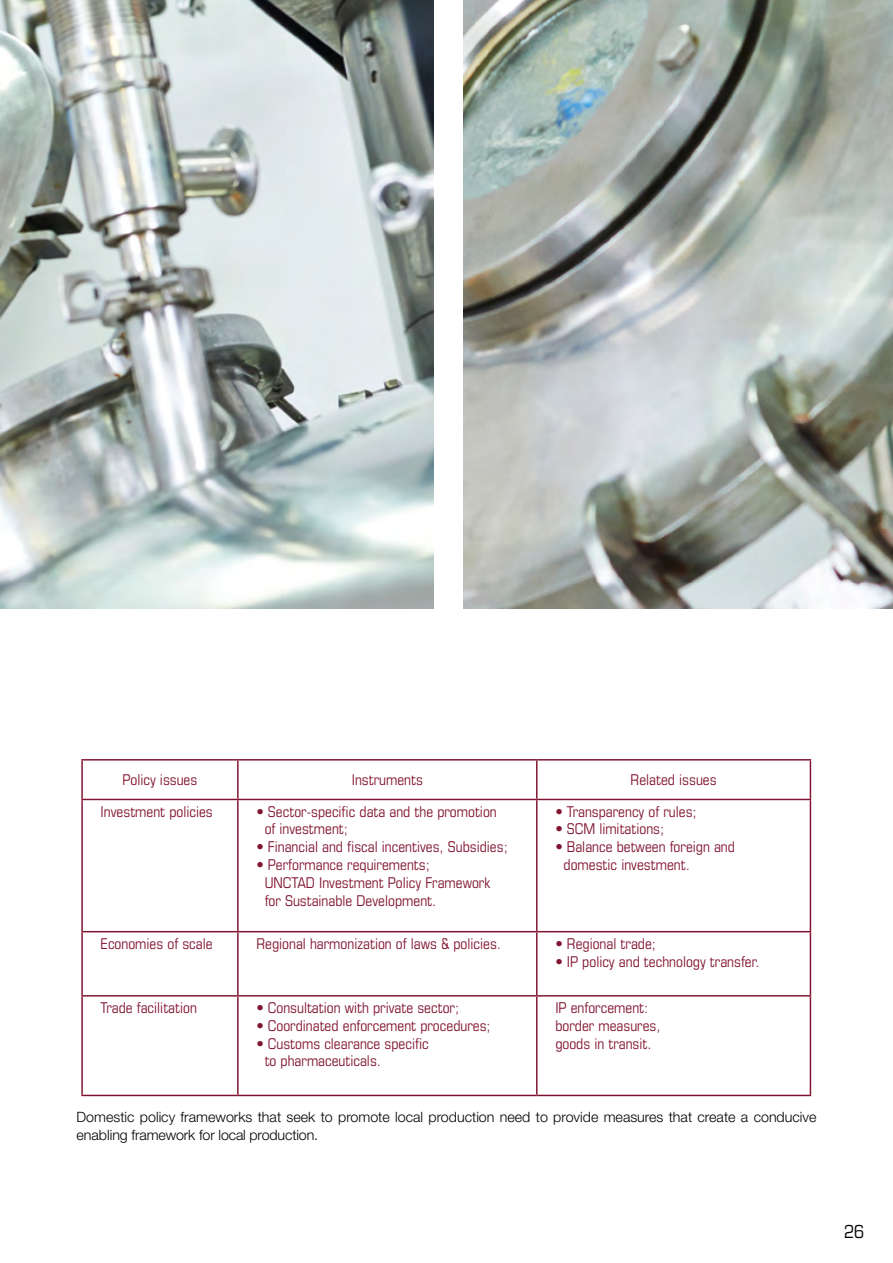
<style>
.page{position:relative;width:893px;height:1263px;background:#fff}
.page>*{position:absolute;margin:0;border:0;box-sizing:border-box;transform-origin:0 0}
.t1{font:condensed 18px "Eurostile LT Std";color:#000}
.t2{font:condensed 14.85px/17.9px "Eurostile LT Std";color:#811531}
.t3{font:300 14.25px/18px "Helvetica Neue LT Std";color:#000}
</style>
<div class="page">
<img style="left:0;top:0;width:434px;height:608px">
<img style="left:463px;top:0;width:430px;height:608px">
<svg style="left:83px;top:760px;width:727px;height:335px"></svg>
<hr style="left:81px;top:759px;width:157px;height:1px;background:#811531">
<hr style="left:81px;top:760px;width:2px;height:39px;background:#811531">
<hr style="left:238px;top:759px;width:299px;height:1px;background:#811531">
<hr style="left:237px;top:760px;width:2px;height:39px;background:#811531">
<hr style="left:537px;top:759px;width:274px;height:1px;background:#811531">
<hr style="left:536px;top:760px;width:1px;height:39px;background:#811531">
<hr style="left:810px;top:760px;width:1px;height:39px;background:#811531">
<hr style="left:81px;top:799px;width:157px;height:1px;background:#811531">
<hr style="left:81px;top:800px;width:2px;height:131px;background:#811531">
<hr style="left:238px;top:799px;width:299px;height:1px;background:#811531">
<hr style="left:237px;top:800px;width:2px;height:131px;background:#811531">
<hr style="left:537px;top:799px;width:274px;height:1px;background:#811531">
<hr style="left:536px;top:800px;width:1px;height:131px;background:#811531">
<hr style="left:810px;top:800px;width:1px;height:131px;background:#811531">
<hr style="left:81px;top:931px;width:157px;height:1px;background:#811531">
<hr style="left:81px;top:932px;width:2px;height:63px;background:#811531">
<hr style="left:238px;top:931px;width:299px;height:1px;background:#811531">
<hr style="left:237px;top:932px;width:2px;height:63px;background:#811531">
<hr style="left:537px;top:931px;width:274px;height:1px;background:#811531">
<hr style="left:536px;top:932px;width:1px;height:63px;background:#811531">
<hr style="left:810px;top:932px;width:1px;height:63px;background:#811531">
<hr style="left:81px;top:995px;width:157px;height:1px;background:#811531">
<hr style="left:81px;top:996px;width:2px;height:99px;background:#811531">
<hr style="left:238px;top:995px;width:299px;height:1px;background:#811531">
<hr style="left:237px;top:996px;width:2px;height:99px;background:#811531">
<hr style="left:537px;top:995px;width:274px;height:1px;background:#811531">
<hr style="left:536px;top:996px;width:1px;height:99px;background:#811531">
<hr style="left:810px;top:996px;width:1px;height:99px;background:#811531">
<hr style="left:81px;top:1095px;width:157px;height:1px;background:#811531">
<hr style="left:238px;top:1095px;width:299px;height:1px;background:#811531">
<hr style="left:537px;top:1095px;width:274px;height:1px;background:#811531">
<p class="t2" style="left:123px;top:771px;width:76px">Policy issues</p>
<p class="t2" style="left:352px;top:771px;width:73px">Instruments</p>
<p class="t2" style="left:631px;top:771px;width:88px">Related issues</p>
<p class="t2" style="left:101px;top:802px;width:114px">Investment policies</p>
<p class="t2" style="left:265px;top:802px;width:234px;text-indent:-8px">• Sector-specific data and the promotion of investment;</p>
<p class="t2" style="left:256px;top:838px;width:253px">• Financial and fiscal incentives, Subsidies;</p>
<p class="t2" style="left:265px;top:855px;width:227px;text-indent:-8px">• Performance requirements;<br>UNCTAD Investment Policy Framework for Sustainable Development.</p>
<p class="t2" style="left:555px;top:802px;width:143px">• Transparency of rules;</p>
<p class="t2" style="left:555px;top:820px;width:110px">• SCM limitations;</p>
<p class="t2" style="left:564px;top:838px;width:173px;text-indent:-8px">• Balance between foreign and domestic investment.</p>
<p class="t2" style="left:101px;top:934px;width:113px">Economies of scale</p>
<p class="t2" style="left:256px;top:934px;width:246px">Regional harmonization of laws &amp; policies.</p>
<p class="t2" style="left:555px;top:934px;width:102px">• Regional trade;</p>
<p class="t2" style="left:555px;top:952px;width:206px">• IP policy and technology transfer.</p>
<p class="t2" style="left:101px;top:998px;width:98px">Trade facilitation</p>
<p class="t2" style="left:256px;top:998px;width:204px">• Consultation with private sector;</p>
<p class="t2" style="left:256px;top:1016px;width:236px">• Coordinated enforcement procedures;</p>
<p class="t2" style="left:265px;top:1034px;width:166px;text-indent:-8px">• Customs clearance specific to pharmaceuticals.</p>
<p class="t2" style="left:555px;top:998px;width:107px">IP enforcement: border measures, goods in transit.</p>
<p class="t3" style="left:77px;top:1107px;width:741px">Domestic policy frameworks that seek to promote local production need to provide measures that create a conducive enabling framework for local production.</p>
<p class="t1" style="left:844px;top:1220px;width:22px">26</p>
</div>
